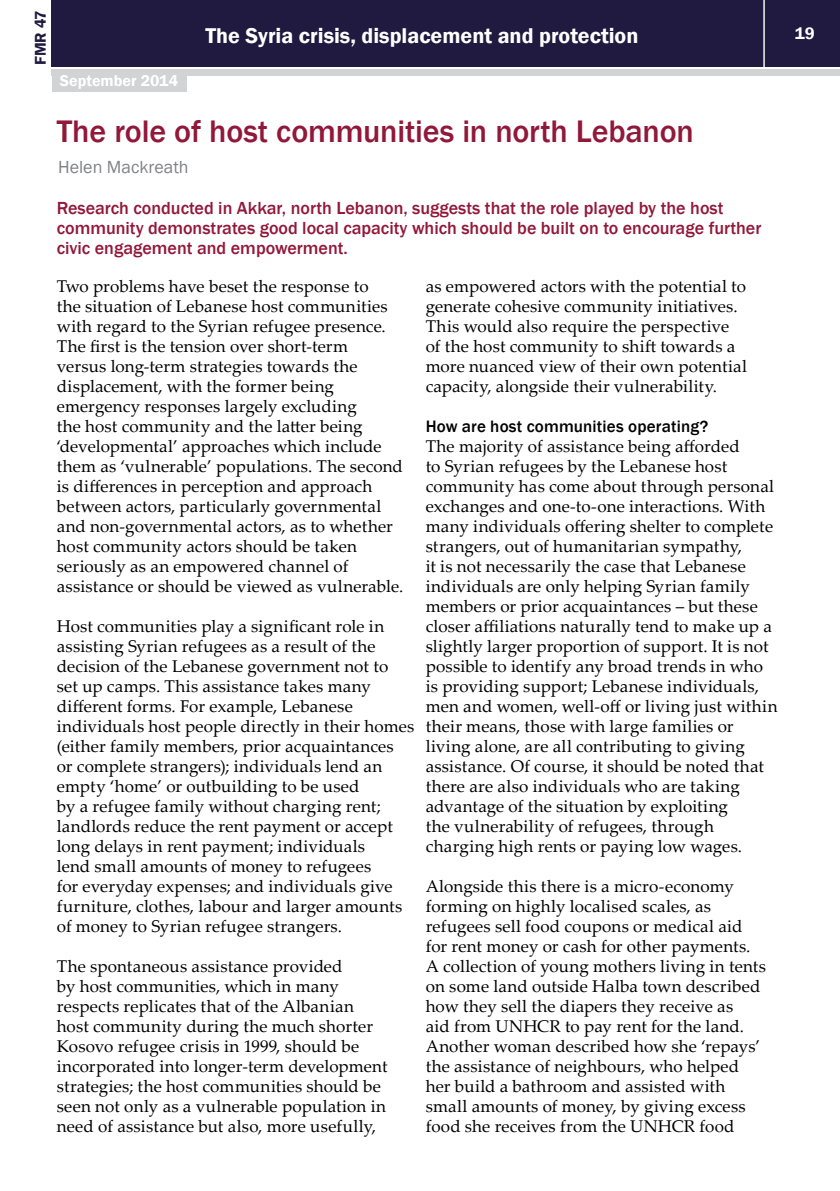
<style>
.page{position:relative;width:840px;height:1191px;background:#fff}
.page>*{position:absolute;margin:0;border:0;box-sizing:border-box;transform-origin:0 0}
.t1{font:500 32px "Franklin Gothic";letter-spacing:-.005em;color:#92183a}
.t2{font:600 22px "Franklin Gothic";color:#fff}
.t3{font:500 18px/20px "Franklin Gothic";color:#92183a}
.t4{font:18px "Franklin Gothic";color:#808285}
.t5{font:17px/20px "Palatino Linotype";letter-spacing:.01em;color:#000}
.t6{font:500 17px "Franklin Gothic";letter-spacing:.01em;color:#000}
.t7{font:600 17px "Franklin Gothic";color:#fff}
.t8{font:600 16px "Franklin Gothic";color:#fff}
.t9{font:600 16px "Franklin Gothic";color:#211a40}
</style>
<div class="page">
<div style="left:52px;top:0;width:787px;height:66px;background:#211a40"></div>
<div style="left:52px;top:69px;width:787px;height:6px;background:#d1d3d4"></div>
<hr style="left:763px;top:0;width:1px;height:68px;background:#fff">
<div style="left:52px;top:74px;width:134px;height:18px;background:#d1d3d4"></div>
<p class="t9" style="left:31px;top:65px;width:57px;rotate:-90deg">FMR 47</p>
<p class="t2" style="left:205px;top:22px;width:434px">The Syria crisis, displacement and protection</p>
<p class="t7" style="left:794px;top:23px;width:21px">19</p>
<p class="t8" style="left:60px;top:71px;width:120px">September 2014</p>
<h1 class="t1" style="left:57px;top:111px;width:638px">The role of host communities in north Lebanon</h1>
<p class="t4" style="left:58px;top:156px;width:132px">Helen Mackreath</p>
<p class="t3" style="left:57px;top:198px;width:705px">Research conducted in Akkar, north Lebanon, suggests that the role played by the host community demonstrates good local capacity which should be built on to encourage further civic engagement and empowerment.</p>
<p class="t5" style="left:57px;top:276px;width:348px">Two problems have beset the response to<br>the situation of Lebanese host communities with regard to the Syrian refugee presence.<br>The first is the tension over short-term<br>versus long-term strategies towards the displacement, with the former being emergency responses largely excluding<br>the host community and the latter being ‘developmental’ approaches which include them as ‘vulnerable’ populations. The second is differences in perception and approach between actors, particularly governmental and non-governmental actors, as to whether host community actors should be taken seriously as an empowered channel of assistance or should be viewed as vulnerable.</p>
<p class="t5" style="left:57px;top:615px;width:359px">Host communities play a significant role in assisting Syrian refugees as a result of the decision of the Lebanese government not to<br>set up camps. This assistance takes many different forms. For example, Lebanese individuals host people directly in their homes (either family members, prior acquaintances<br>or complete strangers); individuals lend an empty ‘home’ or outbuilding to be used<br>by a refugee family without charging rent; landlords reduce the rent payment or accept long delays in rent payment; individuals<br>lend small amounts of money to refugees<br>for everyday expenses; and individuals give furniture, clothes, labour and larger amounts of money to Syrian refugee strangers.</p>
<p class="t5" style="left:57px;top:955px;width:332px">The spontaneous assistance provided<br>by host communities, which in many respects replicates that of the Albanian host community during the much shorter Kosovo refugee crisis in 1999, should be incorporated into longer-term development strategies; the host communities should be seen not only as a vulnerable population in need of assistance but also, more usefully,</p>
<p class="t5" style="left:425px;top:275px;width:323px">as empowered actors with the potential to generate cohesive community initiatives.<br>This would also require the perspective of the host community to shift towards a more nuanced view of their own potential capacity, alongside their vulnerability.</p>
<p class="t6" style="left:425px;top:415px;width:284px">How are host communities operating?</p>
<p class="t5" style="left:425px;top:435px;width:353px">The majority of assistance being afforded<br>to Syrian refugees by the Lebanese host community has come about through personal exchanges and one-to-one interactions. With many individuals offering shelter to complete strangers, out of humanitarian sympathy,<br>it is not necessarily the case that Lebanese individuals are only helping Syrian family members or prior acquaintances – but these closer affiliations naturally tend to make up a slightly larger proportion of support. It is not possible to identify any broad trends in who is providing support; Lebanese individuals, men and women, well-off or living just within their means, those with large families or living alone, are all contributing to giving assistance. Of course, it should be noted that there are also individuals who are taking advantage of the situation by exploiting<br>the vulnerability of refugees, through charging high rents or paying low wages.</p>
<p class="t5" style="left:425px;top:875px;width:342px">Alongside this there is a micro-economy forming on highly localised scales, as refugees sell food coupons or medical aid for rent money or cash for other payments.<br>A collection of young mothers living in tents on some land outside Halba town described how they sell the diapers they receive as<br>aid from UNHCR to pay rent for the land.<br>Another woman described how she ‘repays’ the assistance of neighbours, who helped her build a bathroom and assisted with small amounts of money, by giving excess food she receives from the UNHCR food</p>
</div>
